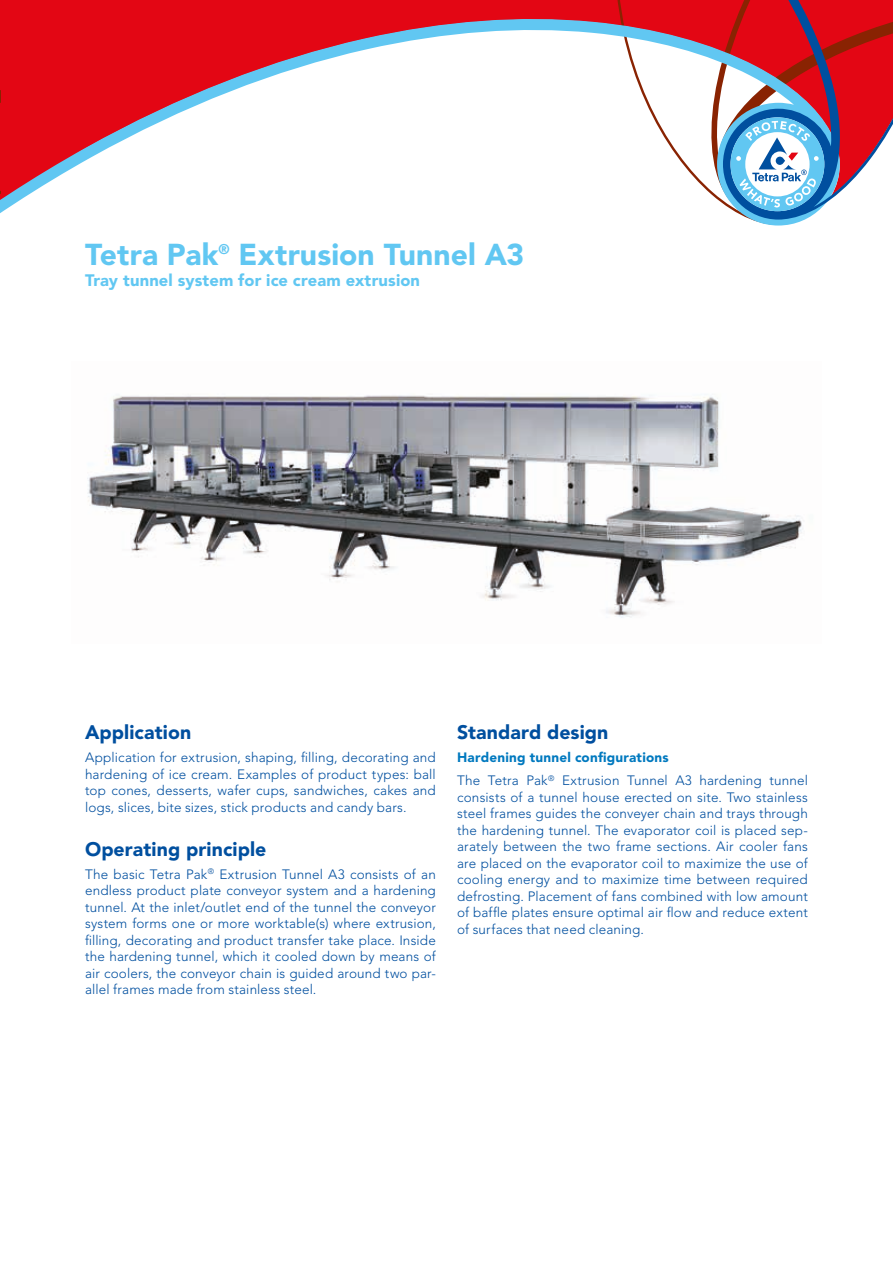
<style>
.page{position:relative;width:893px;height:1263px;background:#fff}
.page>*{position:absolute;margin:0;border:0;box-sizing:border-box;transform-origin:0 0}
.t1{font:900 30px "Avenir LT Std";letter-spacing:.005em;color:#61c7f2}
.t2{font:900 19.5px "Avenir LT Std";letter-spacing:.005em;color:#004f9f}
.t3{font:900 16.5px "Avenir LT Std";letter-spacing:.01em;color:#61c7f2}
.t4{font:300 13.5px/16.5px "Avenir LT Std";letter-spacing:.01em;color:#004f9f;text-align:justify}
.s1{font-weight:900;color:#0079bf}
</style>
<div class="page">
<svg style="left:0;top:15px;width:85px;height:198px;background:#de3341"></svg>
<svg style="left:85px;top:0;width:529px;height:161px"></svg>
<svg style="left:614px;top:0;width:279px;height:226px"></svg>
<svg style="left:0;top:0;width:1px;height:206px"></svg>
<img style="left:87px;top:395px;width:716px;height:223px">
<h1 class="t1" style="left:85px;top:236px;width:441px">Tetra Pak<sup>®</sup> Extrusion Tunnel A3</h1>
<p class="t3" style="left:85px;top:270px;width:336px">Tray tunnel system for ice cream extrusion</p>
<h2 class="t2" style="left:85px;top:721px;width:108px">Application</h2>
<p class="t4" style="left:85px;top:749px;width:352px">Application for extrusion, shaping, filling, decorating and hardening of ice cream. Examples of product types: ball top cones, desserts, wafer cups, sandwiches, cakes and logs, slices, bite sizes, stick products and candy bars.</p>
<h2 class="t2" style="left:85px;top:837px;width:183px">Operating principle</h2>
<p class="t4" style="left:85px;top:866px;width:352px">The basic Tetra Pak<sup>®</sup> Extrusion Tunnel A3 consists of an endless product plate conveyor system and a hardening tunnel. At the inlet/outlet end of the tunnel the conveyor system forms one or more worktable(s) where extrusion, filling, decorating and product transfer take place. Inside the hardening tunnel, which it cooled down by means of air coolers, the conveyor chain is guided around two par&shy;allel frames made from stainless steel.</p>
<h2 class="t2" style="left:457px;top:721px;width:153px">Standard design</h2>
<p class="t4" style="left:457px;top:746px;width:352px;line-height:23px"><span class="s1">Hardening tunnel configurations<br></span>The Tetra Pak<sup>®</sup> Extrusion Tunnel A3 hardening tunnel</p>
<p class="t4" style="left:457px;top:789px;width:352px">consists of a tunnel house erected on site. Two stainless steel frames guides the conveyer chain and trays through the hardening tunnel. The evaporator coil is placed sep&shy;arately between the two frame sections. Air cooler fans are placed on the evaporator coil to maximize the use of cooling energy and to maximize time between required defrosting. Placement of fans combined with low amount of baffle plates ensure optimal air flow and reduce extent of surfaces that need cleaning.</p>
</div>
